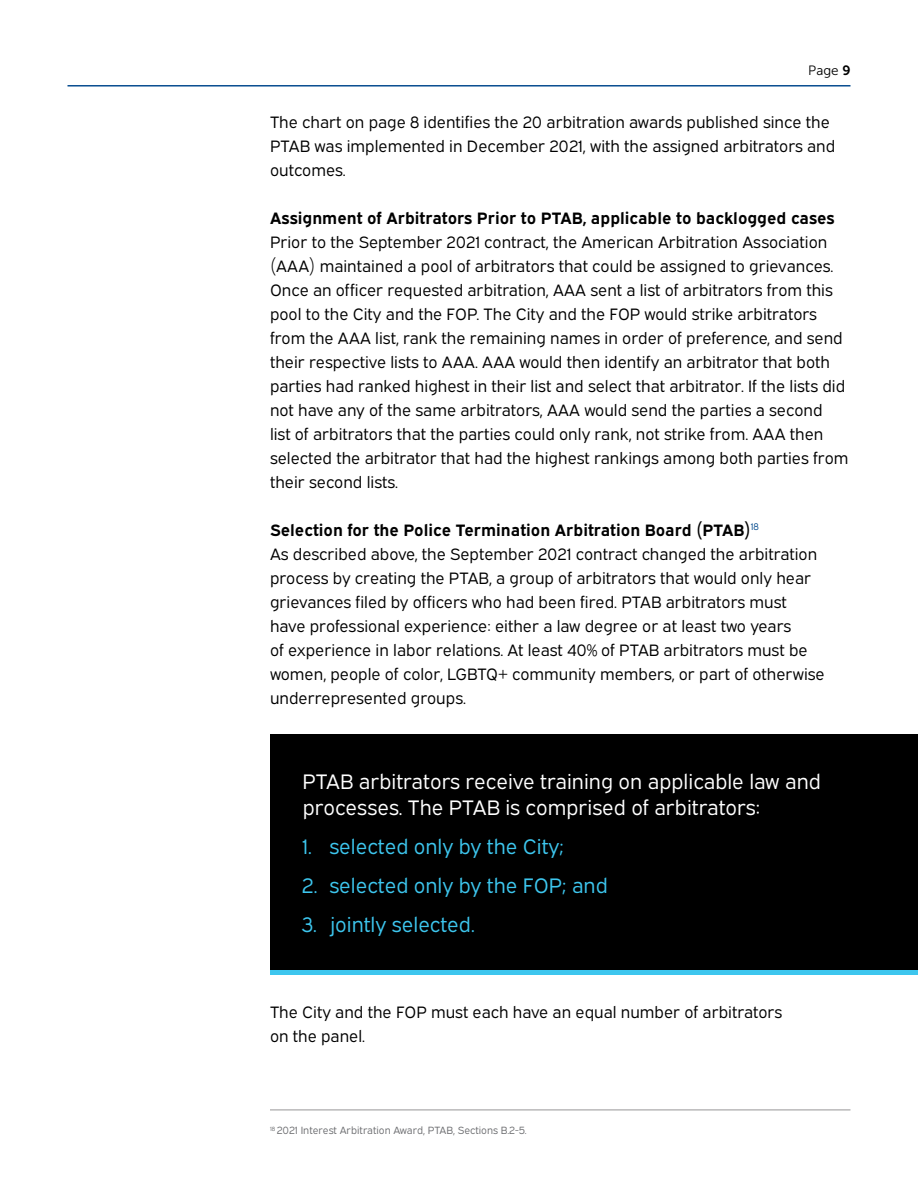
<style>
.page{position:relative;width:918px;height:1188px;background:#fff}
.page>*{position:absolute;margin:0;border:0;box-sizing:border-box;transform-origin:0 0}
.t1{font:21px/25.5px "Expressway Bk";color:#fff}
.t2{font:21px "Expressway Bk";color:#3dc6ee}
.t3{font:16.5px/24px "Expressway Bk";color:#000}
.t4{font:700 16.5px "Expressway Rg";color:#000}
.t5{font:13.5px "Museo Sans 300";color:#000}
.t6{font:10.5px "Expressway Bk";color:#6d6e71}
.s1{font-family:"Museo Sans 700"}
</style>
<div class="page">
<hr style="left:68px;top:85px;width:782px;height:2px;background:#094e90">
<hr style="left:270px;top:1109px;width:580px;height:1px;background:#a2a1a2">
<div style="left:270px;top:734px;width:648px;height:241px;background:#000"></div>
<div style="left:270px;top:970px;width:648px;height:5px;background:#3dc6ee"></div>
<p class="t5" style="left:808px;top:63px;width:44px">Page <span class="s1">9</span></p>
<p class="t3" style="left:270px;top:108px;width:567px">The chart on page 8 identifies the 20 arbitration awards published since the<br>PTAB was implemented in December 2021, with the assigned arbitrators and outcomes.</p>
<p class="t4" style="left:270px;top:205px;width:566px">Assignment of Arbitrators Prior to PTAB, applicable to backlogged cases</p>
<p class="t3" style="left:270px;top:228px;width:580px">Prior to the September 2021 contract, the American Arbitration Association (AAA) maintained a pool of arbitrators that could be assigned to grievances.<br>Once an officer requested arbitration, AAA sent a list of arbitrators from this pool to the City and the FOP. The City and the FOP would strike arbitrators from the AAA list, rank the remaining names in order of preference, and send their respective lists to AAA. AAA would then identify an arbitrator that both parties had ranked highest in their list and select that arbitrator. If the lists did not have any of the same arbitrators, AAA would send the parties a second<br>list of arbitrators that the parties could only rank, not strike from. AAA then selected the arbitrator that had the highest rankings among both parties from their second lists.</p>
<p class="t4" style="left:270px;top:517px;width:490px">Selection for the Police Termination Arbitration Board (PTAB)<sup>18</sup></p>
<p class="t3" style="left:270px;top:540px;width:556px">As described above, the September 2021 contract changed the arbitration process by creating the PTAB, a group of arbitrators that would only hear grievances filed by officers who had been fired. PTAB arbitrators must have professional experience: either a law degree or at least two years<br>of experience in labor relations. At least 40% of PTAB arbitrators must be women, people of color, LGBTQ+ community members, or part of otherwise underrepresented groups.</p>
<p class="t1" style="left:302px;top:767px;width:520px">PTAB arbitrators receive training on applicable law and processes. The PTAB is comprised of arbitrators:</p>
<p class="t2" style="left:302px;top:830px;width:263px">1. selected only by the City;</p>
<p class="t2" style="left:302px;top:869px;width:307px">2. selected only by the FOP; and</p>
<p class="t2" style="left:301px;top:908px;width:175px">3. jointly selected.</p>
<p class="t3" style="left:270px;top:998px;width:514px">The City and the FOP must each have an equal number of arbitrators on the panel.</p>
<p class="t6" style="left:270px;top:1122px;width:258px"><sup>18</sup> 2021 Interest Arbitration Award, PTAB, Sections B.2-5.</p>
</div>
